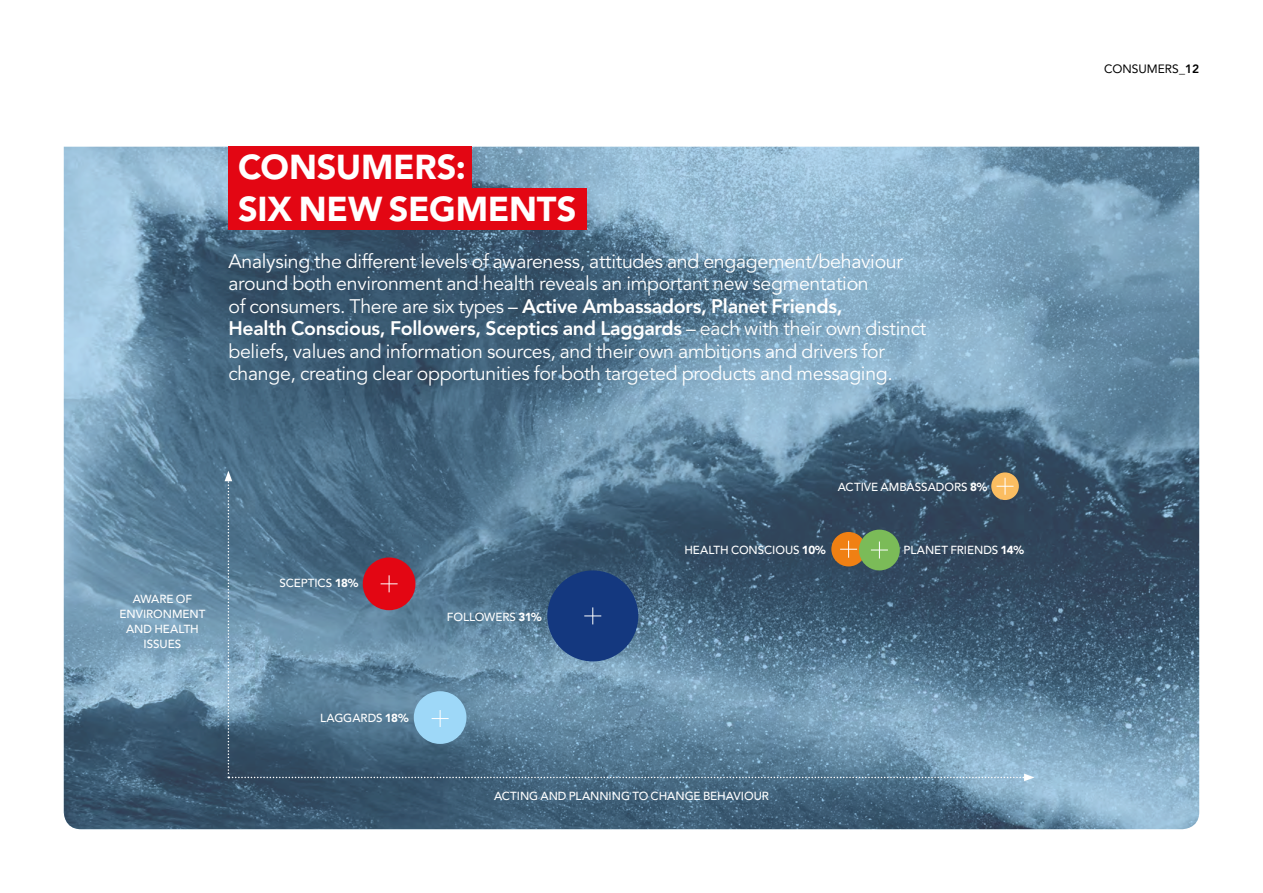
<style>
.page{position:relative;width:1263px;height:893px;background:#fff}
.page>*{position:absolute;margin:0;border:0;box-sizing:border-box;transform-origin:0 0}
.t1{font:900 34.35px/41.2px "Avenir LT Std";letter-spacing:-.005em;color:#fff}
.t2{font:19.5px/22.5px "Avenir LT Std";letter-spacing:-.015em;color:#fff}
.t3{font:12px "Avenir LT Std";color:#000}
.t4{font:500 11.7px/15px "Avenir LT Std";letter-spacing:-.005em;color:#fff;text-align:center}
.s1{font-weight:800}
.s2{font-weight:900}
</style>
<div class="page">
<img style="left:64px;top:147px;width:1135px;height:682px">
<div style="left:228px;top:147px;width:244px;height:41px;background:#e30613"></div>
<div style="left:228px;top:188px;width:359px;height:41px;background:#e30613"></div>
<svg style="left:225px;top:471px;width:809px;height:310px"></svg>
<h1 class="t1" style="left:238px;top:147px;width:340px">CONSUMERS:<br>SIX NEW SEGMENTS</h1>
<p class="t2" style="left:228px;top:250px;width:699px">Analysing the different levels of awareness, attitudes and engagement/behaviour around both environment and health reveals an important new segmentation<br>of consumers. There are six types – <span class="s1">Active Ambassadors, Planet Friends,<br>Health Conscious, Followers, Sceptics and Laggards</span> – each with their own distinct beliefs, values and information sources, and their own ambitions and drivers for change, creating clear opportunities for both targeted products and messaging.</p>
<p class="t4" style="left:119px;top:592px;width:87px">AWARE OF<br>ENVIRONMENT<br>AND HEALTH<br>ISSUES</p>
<p class="t4" style="left:279px;top:576px;width:81px">SCEPTICS <span class="s2">18%</span></p>
<p class="t4" style="left:320px;top:711px;width:90px">LAGGARDS <span class="s2">18%</span></p>
<p class="t4" style="left:838px;top:480px;width:151px">ACTIVE AMBASSADORS <span class="s2">8%</span></p>
<p class="t4" style="left:447px;top:610px;width:96px">FOLLOWERS <span class="s2">31%</span></p>
<p class="t4" style="left:684px;top:543px;width:143px">HEALTH CONSCIOUS <span class="s2">10%</span></p>
<p class="t4" style="left:904px;top:543px;width:122px">PLANET FRIENDS <span class="s2">14%</span></p>
<p class="t4" style="left:494px;top:788px;width:276px">ACTING AND PLANNING TO CHANGE BEHAVIOUR</p>
<p class="t3" style="left:1104px;top:62px;width:97px">CONSUMERS_<span class="s1">12</span></p>
</div>
